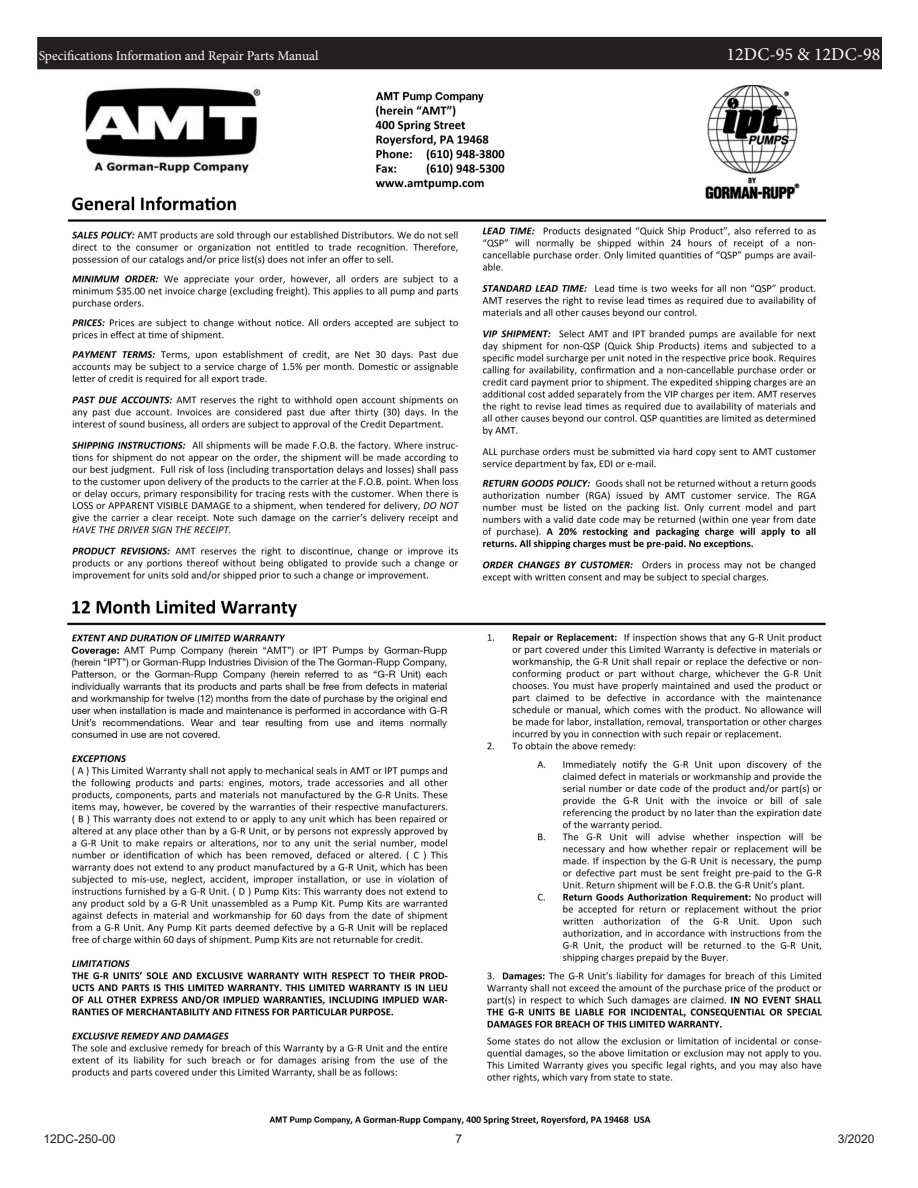
<style>
.page{position:relative;width:918px;height:1188px;background:#fff}
.page>*{position:absolute;margin:0;border:0;box-sizing:border-box;transform-origin:0 0}
.t1{font:18px "Minion Pro";color:#fff}
.t2{font:13.5px "Minion Pro";color:#fff}
.t3{font:12px "Arial";color:#231f20}
</style>
<div class="page">
<div style="left:38px;top:38px;width:843px;height:31px;background:#231f20"></div>
<div style="left:37px;top:37px;width:845px;height:32px;border:2px solid #231f20"></div>
<img style="left:67px;top:85px;width:760px;height:1040px">
<p class="t2" style="left:39px;top:46px;width:281px">Specifications Information and Repair Parts Manual</p>
<h1 class="t1" style="left:727px;top:42px;width:155px">12DC-95 &amp; 12DC-98</h1>
<p class="t3" style="left:44px;top:1131px;width:74px">12DC-250-00</p>
<p class="t3" style="left:456px;top:1131px;width:8px">7</p>
<p class="t3" style="left:838px;top:1131px;width:38px">3/2020</p>
</div>
